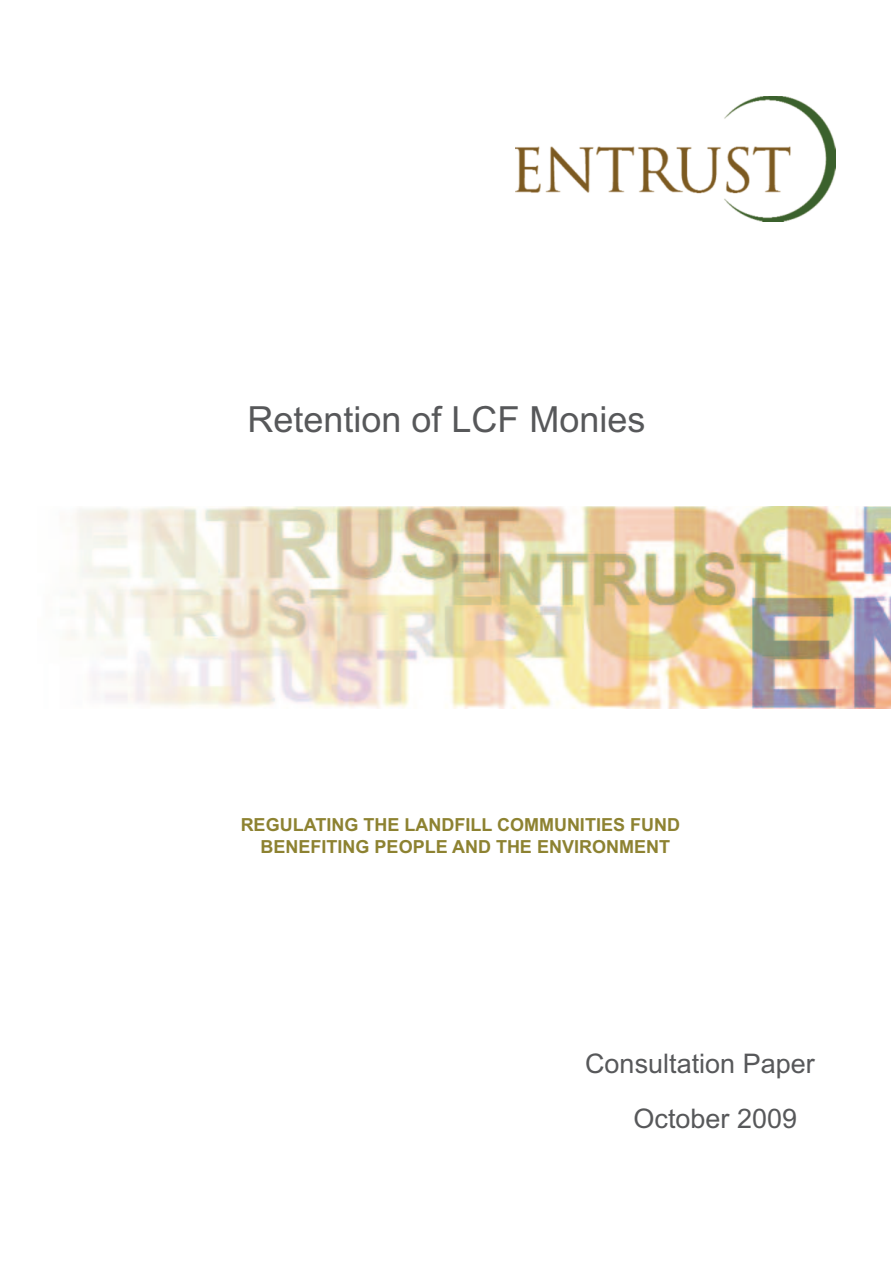
<style>
.page{position:relative;width:893px;height:1263px;background:#fff}
.page>*{position:absolute;margin:0;border:0;box-sizing:border-box;transform-origin:0 0}
.t1{font:36px "Arial";color:#57585a}
.t2{font:27px "Arial";color:#57585a}
.t3{font:700 18px/21.6px "Arial";color:#8d8231;text-align:center}
</style>
<div class="page">
<img style="left:66px;top:506px;width:824px;height:202px">
<img style="left:516px;top:97px;width:319px;height:125px">
<h1 class="t1" style="left:247px;top:398px;width:400px">Retention of LCF Monies</h1>
<p class="t3" style="left:241px;top:814px;width:441px">REGULATING THE LANDFILL COMMUNITIES FUND<br>BENEFITING PEOPLE AND THE ENVIRONMENT</p>
<h2 class="t2" style="left:585px;top:1048px;width:231px">Consultation Paper</h2>
<h2 class="t2" style="left:634px;top:1103px;width:165px">October 2009</h2>
</div>
